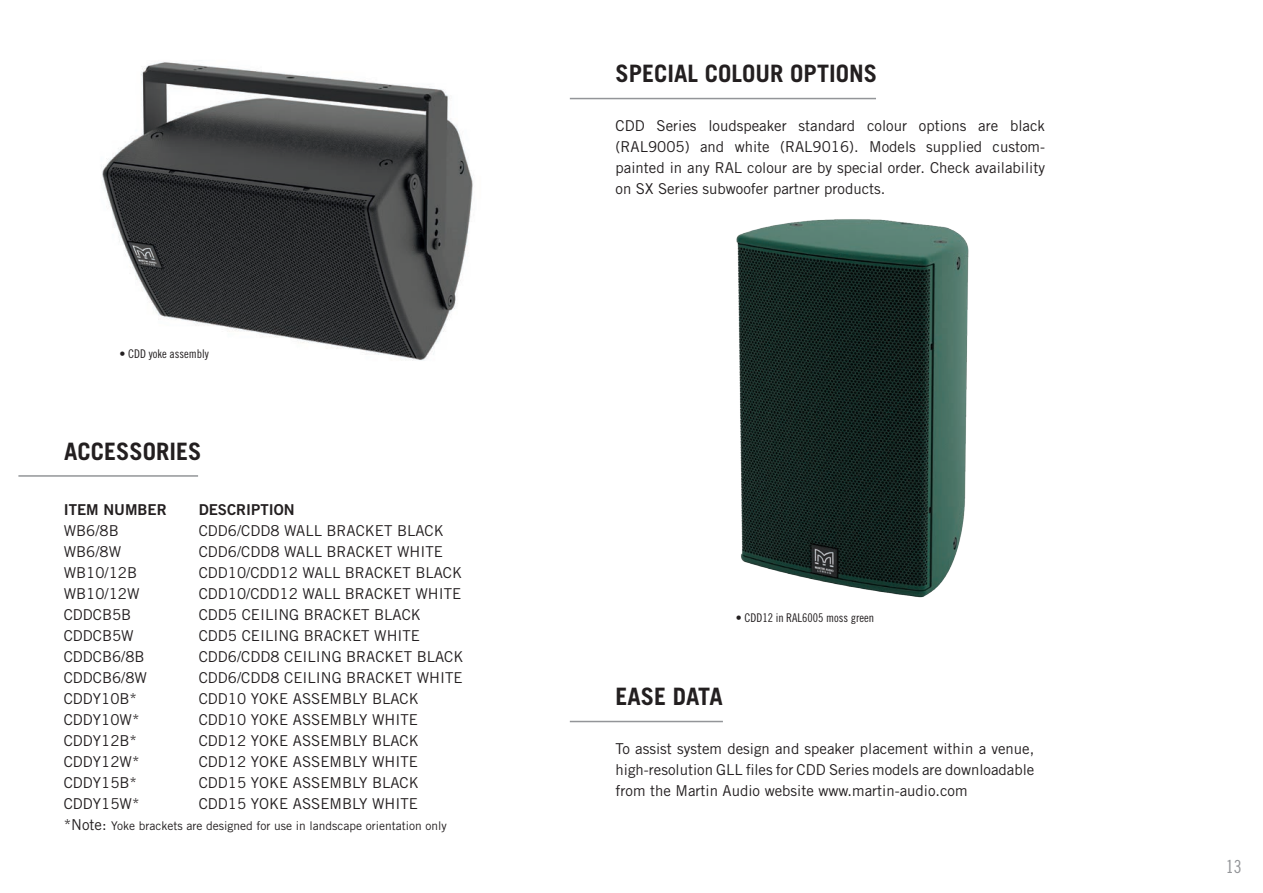
<style>
.page{position:relative;width:1263px;height:893px;background:#fff}
.page>*{position:absolute;margin:0;border:0;box-sizing:border-box;transform-origin:0 0}
.t1{font:700 24px "Trade Gothic";color:#231f20}
.t2{font:18px "Trade Gothic Cond Eighteen";color:#939598}
.t3{font:15px/21px "Trade Gothic";color:#231f20;text-align:justify}
.t4{font:15px "Trade Gothic Bold Two";color:#231f20}
.t5{font:12px "Trade Gothic";color:#231f20}
.t6{font:12px "Trade Gothic Cond Eighteen";color:#231f20}
.s1{font-size:15px}
</style>
<div class="page">
<hr style="left:570px;top:98px;width:306px;height:1px;background:#939598">
<hr style="left:570px;top:721px;width:153px;height:1px;background:#939598">
<hr style="left:18px;top:475px;width:180px;height:2px;background:#939598">
<img style="left:101px;top:62px;width:372px;height:299px">
<img style="left:736px;top:219px;width:233px;height:379px">
<p class="t6" style="left:119px;top:347px;width:91px">• CDD yoke assembly</p>
<h1 class="t1" style="left:64px;top:436px;width:139px">ACCESSORIES</h1>
<p class="t4" style="left:64px;top:500px;width:104px">ITEM NUMBER</p>
<p class="t4" style="left:199px;top:500px;width:97px">DESCRIPTION</p>
<p class="t3" style="left:64px;top:520px;width:57px">WB6/8B</p>
<p class="t3" style="left:199px;top:520px;width:246px">CDD6/CDD8 WALL BRACKET BLACK</p>
<p class="t3" style="left:64px;top:541px;width:59px">WB6/8W</p>
<p class="t3" style="left:199px;top:541px;width:246px">CDD6/CDD8 WALL BRACKET WHITE</p>
<p class="t3" style="left:64px;top:562px;width:75px">WB10/12B</p>
<p class="t3" style="left:199px;top:562px;width:265px">CDD10/CDD12 WALL BRACKET BLACK</p>
<p class="t3" style="left:64px;top:583px;width:77px">WB10/12W</p>
<p class="t3" style="left:199px;top:583px;width:264px">CDD10/CDD12 WALL BRACKET WHITE</p>
<p class="t3" style="left:64px;top:604px;width:69px">CDDCB5B</p>
<p class="t3" style="left:199px;top:604px;width:224px">CDD5 CEILING BRACKET BLACK</p>
<p class="t3" style="left:64px;top:625px;width:72px">CDDCB5W</p>
<p class="t3" style="left:199px;top:625px;width:223px">CDD5 CEILING BRACKET WHITE</p>
<p class="t3" style="left:64px;top:646px;width:82px">CDDCB6/8B</p>
<p class="t3" style="left:199px;top:646px;width:266px">CDD6/CDD8 CEILING BRACKET BLACK</p>
<p class="t3" style="left:64px;top:667px;width:85px">CDDCB6/8W</p>
<p class="t3" style="left:199px;top:667px;width:265px">CDD6/CDD8 CEILING BRACKET WHITE</p>
<p class="t3" style="left:64px;top:688px;width:75px">CDDY10B*</p>
<p class="t3" style="left:199px;top:688px;width:221px">CDD10 YOKE ASSEMBLY BLACK</p>
<p class="t3" style="left:64px;top:709px;width:77px">CDDY10W*</p>
<p class="t3" style="left:199px;top:709px;width:221px">CDD10 YOKE ASSEMBLY WHITE</p>
<p class="t3" style="left:64px;top:730px;width:75px">CDDY12B*</p>
<p class="t3" style="left:199px;top:730px;width:221px">CDD12 YOKE ASSEMBLY BLACK</p>
<p class="t3" style="left:64px;top:751px;width:77px">CDDY12W*</p>
<p class="t3" style="left:199px;top:751px;width:221px">CDD12 YOKE ASSEMBLY WHITE</p>
<p class="t3" style="left:64px;top:772px;width:75px">CDDY15B*</p>
<p class="t3" style="left:199px;top:772px;width:221px">CDD15 YOKE ASSEMBLY BLACK</p>
<p class="t3" style="left:64px;top:793px;width:77px">CDDY15W*</p>
<p class="t3" style="left:199px;top:793px;width:221px">CDD15 YOKE ASSEMBLY WHITE</p>
<p class="t5" style="left:64px;top:818px;width:385px"><span class="s1">*Note:</span> Yoke brackets are designed for use in landscape orientation only</p>
<h1 class="t1" style="left:615px;top:59px;width:263px">SPECIAL COLOUR OPTIONS</h1>
<p class="t3" style="left:615px;top:115px;width:431px">CDD Series loudspeaker standard colour options are black (RAL9005) and white (RAL9016). Models supplied custom&shy;painted in any RAL colour are by special order. Check availability on SX Series subwoofer partner products.</p>
<p class="t6" style="left:736px;top:611px;width:140px">• CDD12 in RAL6005 moss green</p>
<h1 class="t1" style="left:615px;top:682px;width:109px">EASE DATA</h1>
<p class="t3" style="left:615px;top:738px;width:420px">To assist system design and speaker placement within a venue, high-resolution GLL files for CDD Series models are downloadable from the Martin Audio website www.martin-audio.com</p>
<p class="t2" style="left:1226px;top:856px;width:17px">13</p>
</div>
